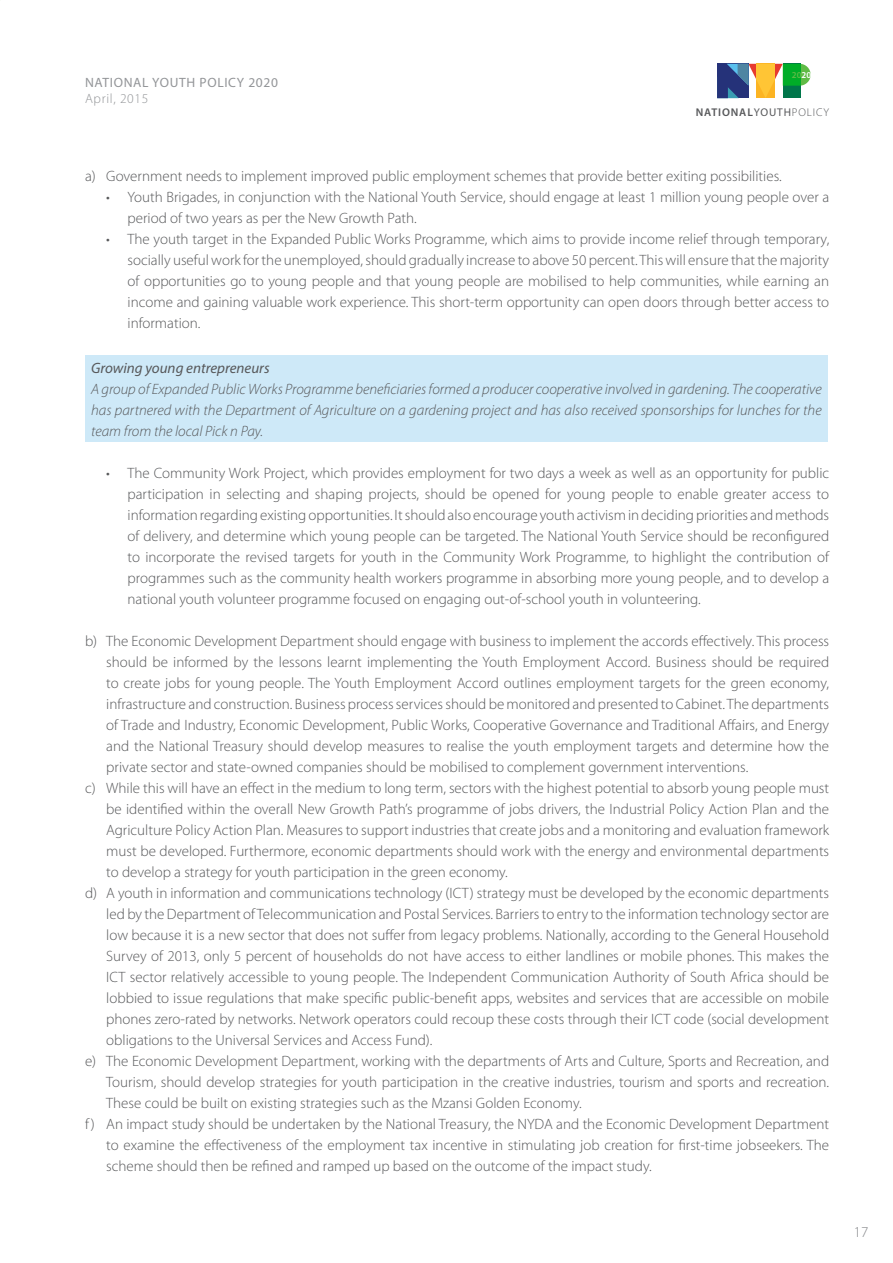
<style>
.page{position:relative;width:893px;height:1263px;background:#fff}
.page>*{position:absolute;margin:0;border:0;box-sizing:border-box;transform-origin:0 0}
.t1{font:300 15px/21px "Myriad Pro";color:#57585a;text-align:justify}
.t2{font:italic 300 15px/21px "Myriad Pro";color:#57585a;text-align:justify}
.t3{font:italic 15px "Myriad Pro";color:#57585a}
.t4{font:300 15px "Myriad Pro";color:#808285}
.t5{font:13.5px "Myriad Pro";letter-spacing:.05em;color:#939598}
.t6{font:300 13.5px "Myriad Pro";letter-spacing:.05em;color:#939598}
.t7{font:600 11.25px "Myriad Pro";letter-spacing:.08em;color:#57585a}
.t8{font:600 9px "Myriad Pro";color:#60bb46}
.s1{color:#fff}
.s2{font-weight:400}
.s3{font-weight:300}
</style>
<div class="page">
<svg style="left:717px;top:64px;width:94px;height:34px"></svg>
<div style="left:85px;top:355px;width:743px;height:87px;background:#cee9f8"></div>
<p class="t5" style="left:85px;top:74px;width:195px">NATIONAL YOUTH POLICY 2020</p>
<p class="t6" style="left:85px;top:91px;width:65px">April, 2015</p>
<p class="t8" style="left:792px;top:69px;width:21px">20<span class="s1">20</span></p>
<p class="t7" style="left:696px;top:105px;width:135px">NATIONAL<span class="s2">YOUTH</span><span class="s3">POLICY</span></p>
<p class="t1" style="left:85px;top:166px;width:698px">a) Government needs to implement improved public employment schemes that provide better exiting possibilities.</p>
<p class="t1" style="left:128px;top:187px;width:703px;text-indent:-21px">• Youth Brigades, in conjunction with the National Youth Service, should engage at least 1 million young people over a period of two years as per the New Growth Path.</p>
<p class="t1" style="left:128px;top:229px;width:703px;text-indent:-21px">• The youth target in the Expanded Public Works Programme, which aims to provide income relief through temporary, socially useful work for the unemployed, should gradually increase to above 50 percent. This will ensure that the majority of opportunities go to young people and that young people are mobilised to help communities, while earning an income and gaining valuable work experience. This short-term opportunity can open doors through better access to information.</p>
<p class="t3" style="left:91px;top:358px;width:180px">Growing young entrepreneurs</p>
<p class="t2" style="left:91px;top:378px;width:732px">A group of Expanded Public Works Programme beneficiaries formed a producer cooperative involved in gardening. The cooperative has partnered with the Department of Agriculture on a gardening project and has also received sponsorships for lunches for the team from the local Pick n Pay.</p>
<p class="t1" style="left:128px;top:462px;width:703px;text-indent:-21px">• The Community Work Project, which provides employment for two days a week as well as an opportunity for public participation in selecting and shaping projects, should be opened for young people to enable greater access to information regarding existing opportunities. It should also encourage youth activism in deciding priorities and methods of delivery, and determine which young people can be targeted. The National Youth Service should be reconfigured to incorporate the revised targets for youth in the Community Work Programme, to highlight the contribution of programmes such as the community health workers programme in absorbing more young people, and to develop a national youth volunteer programme focused on engaging out-of-school youth in volunteering.</p>
<p class="t1" style="left:85px;top:630px;width:746px">b) The Economic Development Department should engage with business to implement the accords effectively. This process</p>
<p class="t1" style="left:106px;top:651px;width:724px">should be informed by the lessons learnt implementing the Youth Employment Accord. Business should be required</p>
<p class="t1" style="left:106px;top:672px;width:724px">to create jobs for young people. The Youth Employment Accord outlines employment targets for the green economy,</p>
<p class="t1" style="left:106px;top:693px;width:724px">infrastructure and construction. Business process services should be monitored and presented to Cabinet. The departments</p>
<p class="t1" style="left:106px;top:714px;width:724px">of Trade and Industry, Economic Development, Public Works, Cooperative Governance and Traditional Affairs, and Energy</p>
<p class="t1" style="left:106px;top:735px;width:724px">and the National Treasury should develop measures to realise the youth employment targets and determine how the</p>
<p class="t1" style="left:106px;top:756px;width:643px">private sector and state-owned companies should be mobilised to complement government interventions.</p>
<p class="t1" style="left:85px;top:777px;width:746px">c) While this will have an effect in the medium to long term, sectors with the highest potential to absorb young people must</p>
<p class="t1" style="left:106px;top:798px;width:724px">be identified within the overall New Growth Path’s programme of jobs drivers, the Industrial Policy Action Plan and the</p>
<p class="t1" style="left:106px;top:819px;width:724px">Agriculture Policy Action Plan. Measures to support industries that create jobs and a monitoring and evaluation framework</p>
<p class="t1" style="left:106px;top:840px;width:724px">must be developed. Furthermore, economic departments should work with the energy and environmental departments</p>
<p class="t1" style="left:106px;top:861px;width:403px">to develop a strategy for youth participation in the green economy.</p>
<p class="t1" style="left:85px;top:882px;width:746px">d) A youth in information and communications technology (ICT) strategy must be developed by the economic departments</p>
<p class="t1" style="left:106px;top:903px;width:724px">led by the Department of Telecommunication and Postal Services. Barriers to entry to the information technology sector are</p>
<p class="t1" style="left:106px;top:924px;width:724px">low because it is a new sector that does not suffer from legacy problems. Nationally, according to the General Household</p>
<p class="t1" style="left:106px;top:945px;width:724px">Survey of 2013, only 5 percent of households do not have access to either landlines or mobile phones. This makes the</p>
<p class="t1" style="left:106px;top:966px;width:724px">ICT sector relatively accessible to young people. The Independent Communication Authority of South Africa should be</p>
<p class="t1" style="left:106px;top:987px;width:724px">lobbied to issue regulations that make specific public-benefit apps, websites and services that are accessible on mobile</p>
<p class="t1" style="left:106px;top:1008px;width:724px">phones zero-rated by networks. Network operators could recoup these costs through their ICT code (social development</p>
<p class="t1" style="left:106px;top:1029px;width:328px">obligations to the Universal Services and Access Fund).</p>
<p class="t1" style="left:85px;top:1050px;width:746px">e) The Economic Development Department, working with the departments of Arts and Culture, Sports and Recreation, and</p>
<p class="t1" style="left:106px;top:1071px;width:724px">Tourism, should develop strategies for youth participation in the creative industries, tourism and sports and recreation.</p>
<p class="t1" style="left:106px;top:1092px;width:477px">These could be built on existing strategies such as the Mzansi Golden Economy.</p>
<p class="t1" style="left:85px;top:1113px;width:746px">f ) An impact study should be undertaken by the National Treasury, the NYDA and the Economic Development Department</p>
<p class="t1" style="left:106px;top:1134px;width:724px">to examine the effectiveness of the employment tax incentive in stimulating job creation for first-time jobseekers. The</p>
<p class="t1" style="left:106px;top:1155px;width:547px">scheme should then be refined and ramped up based on the outcome of the impact study.</p>
<p class="t4" style="left:854px;top:1223px;width:16px">17</p>
</div>
